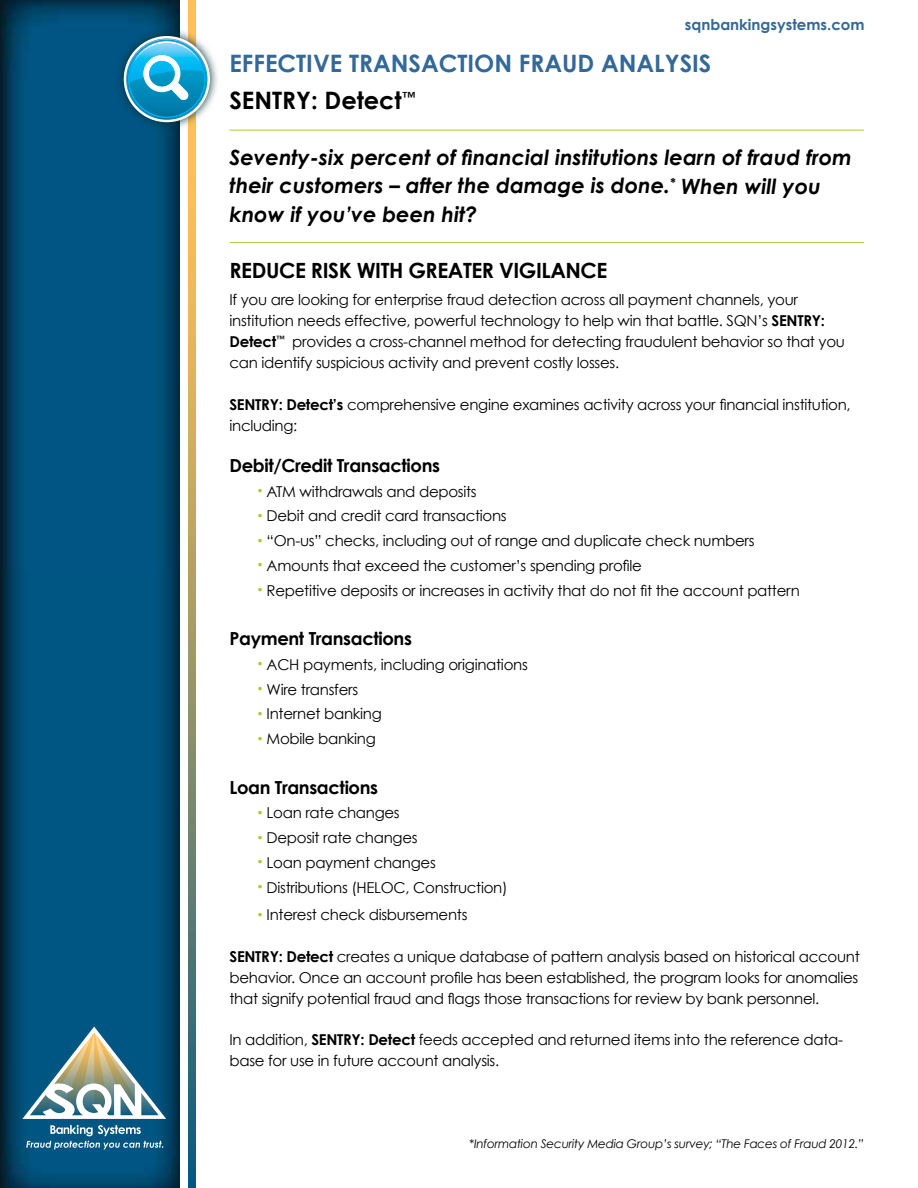
<style>
.page{position:relative;width:918px;height:1188px;background:#fff}
.page>*{position:absolute;margin:0;border:0;box-sizing:border-box;transform-origin:0 0}
.t1{font:700 24px/37.5px "Century Gothic";color:#336898}
.t2{font:italic 700 21px/28.5px "Century Gothic";color:#000}
.t3{font:700 21px "Century Gothic";letter-spacing:-.02em;color:#000}
.t4{font:700 18px "Century Gothic";letter-spacing:-.02em;color:#000}
.t5{font:15px/21px "Century Gothic";letter-spacing:-.02em;color:#000}
.t6{font:700 15px "Century Gothic";color:#336898}
.t7{font:italic 12px "Century Gothic";letter-spacing:-.02em;color:#000}
.s1{color:#000}
.s2{font-weight:700}
.s3{font-size:12px;color:#b0c836}
</style>
<div class="page">
<svg style="left:188px;top:0;width:8px;height:1188px;background:#989567"></svg>
<img style="left:0;top:0;width:180px;height:1188px">
<svg style="left:26px;top:1125px;width:137px;height:24px;background:#34789b"></svg>
<svg style="left:22px;top:1027px;width:144px;height:92px"></svg>
<svg style="left:114px;top:26px;width:103px;height:105px"></svg>
<svg style="left:124px;top:36px;width:86px;height:86px"></svg>
<hr style="left:230px;top:130px;width:634px;height:1px;background:#b0c836">
<hr style="left:230px;top:242px;width:634px;height:1px;background:#b0c836">
<p class="t6" style="left:685px;top:15px;width:181px">sqnbankingsystems.com</p>
<h1 class="t1" style="left:230px;top:44px;width:483px">EFFECTIVE TRANSACTION FRAUD ANALYSIS<br><span class="s1">SENTRY: Detect</span><sup>™</sup></h1>
<h2 class="t2" style="left:230px;top:142px;width:624px">Seventy-six percent of financial institutions learn of fraud from their customers – after the damage is done.<sup>*</sup> When will you know if you’ve been hit?</h2>
<h2 class="t3" style="left:230px;top:257px;width:379px">REDUCE RISK WITH GREATER VIGILANCE</h2>
<p class="t5" style="left:229px;top:289px;width:617px">If you are looking for enterprise fraud detection across all payment channels, your institution needs effective, powerful technology to help win that battle. SQN’s <span class="s2">SENTRY:<br>Detect</span><sup>™</sup> provides a cross-channel method for detecting fraudulent behavior so that you can identify suspicious activity and prevent costly losses.</p>
<p class="t5" style="left:229px;top:393px;width:623px"><span class="s2">SENTRY: Detect’s</span> comprehensive engine examines activity across your financial institution, including:</p>
<p class="t4" style="left:230px;top:454px;width:212px">Debit/Credit Transactions</p>
<p class="t5" style="left:256px;top:480px;width:222px"><span class="s3">•</span> ATM withdrawals and deposits</p>
<p class="t5" style="left:256px;top:505px;width:252px"><span class="s3">•</span> Debit and credit card transactions</p>
<p class="t5" style="left:256px;top:530px;width:500px"><span class="s3">•</span> “On-us” checks, including out of range and duplicate check numbers</p>
<p class="t5" style="left:256px;top:555px;width:387px"><span class="s3">•</span> Amounts that exceed the customer’s spending profile</p>
<p class="t5" style="left:256px;top:579px;width:545px"><span class="s3">•</span> Repetitive deposits or increases in activity that do not fit the account pattern</p>
<p class="t4" style="left:230px;top:627px;width:184px">Payment Transactions</p>
<p class="t5" style="left:256px;top:654px;width:273px"><span class="s3">•</span> ACH payments, including originations</p>
<p class="t5" style="left:256px;top:678px;width:103px"><span class="s3">•</span> Wire transfers</p>
<p class="t5" style="left:256px;top:703px;width:127px"><span class="s3">•</span> Internet banking</p>
<p class="t5" style="left:256px;top:728px;width:121px"><span class="s3">•</span> Mobile banking</p>
<p class="t4" style="left:230px;top:776px;width:150px">Loan Transactions</p>
<p class="t5" style="left:256px;top:802px;width:145px"><span class="s3">•</span> Loan rate changes</p>
<p class="t5" style="left:256px;top:827px;width:163px"><span class="s3">•</span> Deposit rate changes</p>
<p class="t5" style="left:256px;top:852px;width:181px"><span class="s3">•</span> Loan payment changes</p>
<p class="t5" style="left:256px;top:876px;width:253px"><span class="s3">•</span> Distributions (HELOC, Construction)</p>
<p class="t5" style="left:256px;top:904px;width:213px"><span class="s3">•</span> Interest check disbursements</p>
<p class="t5" style="left:230px;top:945px;width:632px;text-align:justify"><span class="s2">SENTRY: Detect</span> creates a unique database of pattern analysis based on historical account behavior. Once an account profile has been established, the program looks for anomalies that signify potential fraud and flags those transactions for review by bank personnel.</p>
<p class="t5" style="left:230px;top:1029px;width:615px">In addition, <span class="s2">SENTRY: Detect</span> feeds accepted and returned items into the reference data&shy;base for use in future account analysis.</p>
<p class="t7" style="left:469px;top:1136px;width:396px">*Information Security Media Group’s survey; “The Faces of Fraud 2012.”</p>
</div>
